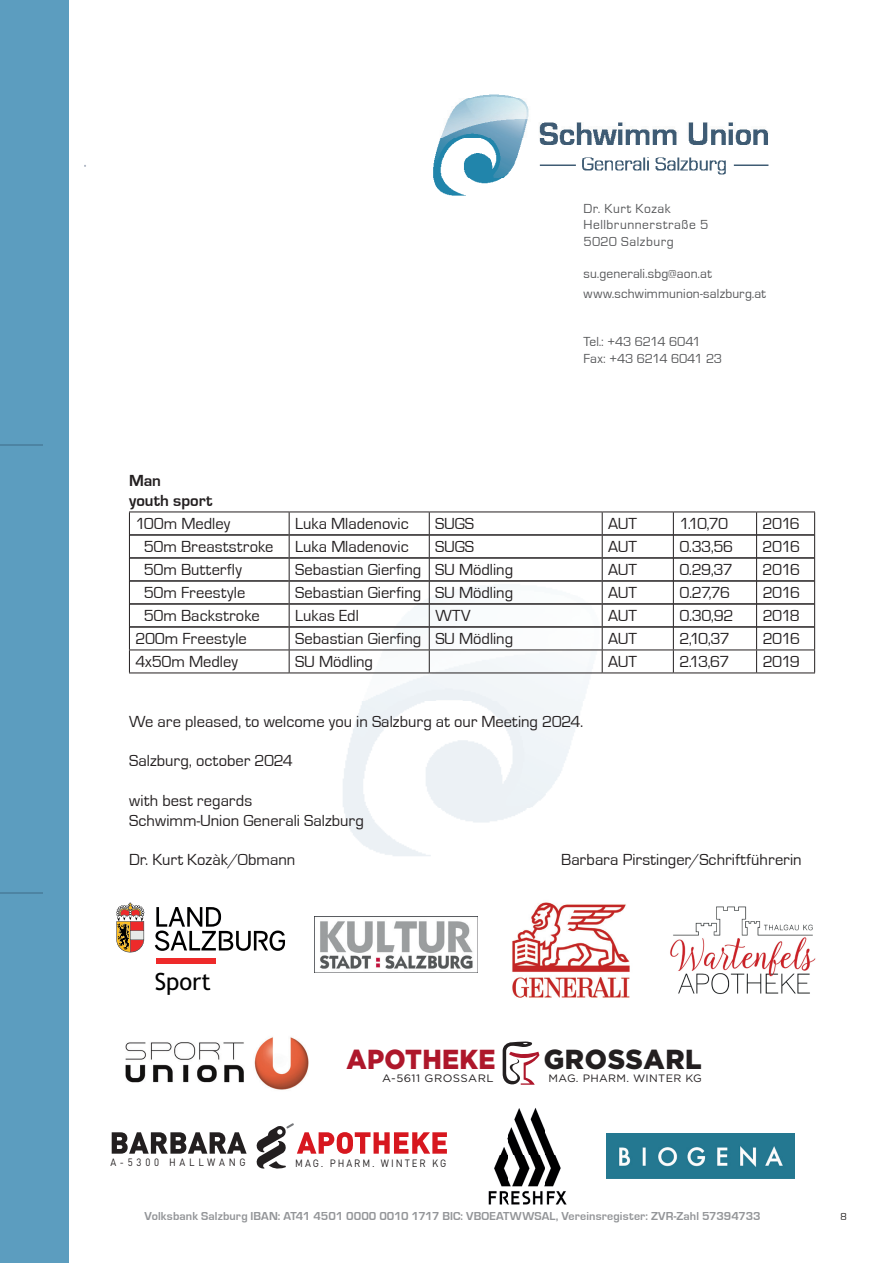
<style>
.page{position:relative;width:893px;height:1263px;background:#fff}
.page>*{position:absolute;margin:0;border:0;box-sizing:border-box;transform-origin:0 0}
.t1{font:900 27.45px "Gotham";letter-spacing:.01em;color:#ae172b;scale:.93 1}
.t2{font:900 27.45px "Gotham";letter-spacing:.025em;color:#231f20}
.t3{font:23.7px "Trebuchet MS";color:#000001}
.t4{font:16.5px/19.8px "Eurostile";color:#231f20}
.t5{font:700 16.5px/19.8px "Eurostile";color:#231f20}
.t6{font:16.5px "Eurostile";letter-spacing:.02em;color:#231f20}
.t7{font:13.5px/19.8px "Eurostile";letter-spacing:.015em;color:#57585a}
.t8{font:13.5px/16.2px "Eurostile";letter-spacing:.04em;color:#57585a}
.t9{font:13.5px/16.2px "Eurostile";letter-spacing:-.025em;color:#57585a}
.t10{font:700 12px "Eurostile";letter-spacing:.01em;color:#939598}
.t11{font:10.65px "Gotham";letter-spacing:.03em;color:#231f20}
.t12{font:10.65px "Gotham";letter-spacing:.03em;color:#231f20;scale:1.07 1}
.t13{font:10.5px "DIN";letter-spacing:.2em;color:#231f20;scale:.92 1}
.t14{font:10.5px "DIN";letter-spacing:.39em;color:#231f20;scale:.92 1}
.t15{font:10.5px "Eurostile";color:#231f20}
</style>
<div class="page">
<div style="left:0;top:0;width:68px;height:1263px;background:#5c9dbf"></div>
<hr style="left:0;top:444px;width:43px;height:2px;background:#4d84a3">
<hr style="left:0;top:892px;width:43px;height:1px;background:#4d84a3">
<img style="left:433px;top:94px;width:336px;height:102px">
<hr style="left:130px;top:534px;width:159px;height:2px;background:#231f20">
<hr style="left:290px;top:534px;width:139px;height:2px;background:#231f20">
<hr style="left:430px;top:534px;width:172px;height:2px;background:#231f20">
<hr style="left:603px;top:534px;width:70px;height:2px;background:#231f20">
<hr style="left:674px;top:534px;width:82px;height:2px;background:#231f20">
<hr style="left:757px;top:534px;width:57px;height:2px;background:#231f20">
<hr style="left:130px;top:557px;width:159px;height:2px;background:#231f20">
<hr style="left:290px;top:557px;width:139px;height:2px;background:#231f20">
<hr style="left:430px;top:557px;width:172px;height:2px;background:#231f20">
<hr style="left:603px;top:557px;width:70px;height:2px;background:#231f20">
<hr style="left:674px;top:557px;width:82px;height:2px;background:#231f20">
<hr style="left:757px;top:557px;width:57px;height:2px;background:#231f20">
<hr style="left:130px;top:580px;width:159px;height:2px;background:#231f20">
<hr style="left:290px;top:580px;width:139px;height:2px;background:#231f20">
<hr style="left:430px;top:580px;width:172px;height:2px;background:#231f20">
<hr style="left:603px;top:580px;width:70px;height:2px;background:#231f20">
<hr style="left:674px;top:580px;width:82px;height:2px;background:#231f20">
<hr style="left:757px;top:580px;width:57px;height:2px;background:#231f20">
<hr style="left:130px;top:603px;width:159px;height:2px;background:#231f20">
<hr style="left:290px;top:603px;width:139px;height:2px;background:#231f20">
<hr style="left:430px;top:603px;width:172px;height:2px;background:#231f20">
<hr style="left:603px;top:603px;width:70px;height:2px;background:#231f20">
<hr style="left:674px;top:603px;width:82px;height:2px;background:#231f20">
<hr style="left:757px;top:603px;width:57px;height:2px;background:#231f20">
<hr style="left:130px;top:626px;width:159px;height:2px;background:#231f20">
<hr style="left:290px;top:626px;width:139px;height:2px;background:#231f20">
<hr style="left:430px;top:626px;width:172px;height:2px;background:#231f20">
<hr style="left:603px;top:626px;width:70px;height:2px;background:#231f20">
<hr style="left:674px;top:626px;width:82px;height:2px;background:#231f20">
<hr style="left:757px;top:626px;width:57px;height:2px;background:#231f20">
<hr style="left:129px;top:512px;width:160px;height:1px;background:#231f20">
<hr style="left:289px;top:512px;width:140px;height:1px;background:#231f20">
<hr style="left:429px;top:512px;width:173px;height:1px;background:#231f20">
<hr style="left:602px;top:512px;width:71px;height:1px;background:#231f20">
<hr style="left:673px;top:512px;width:84px;height:1px;background:#231f20">
<hr style="left:757px;top:512px;width:58px;height:1px;background:#231f20">
<hr style="left:129px;top:649px;width:160px;height:1px;background:#231f20">
<svg style="left:129px;top:512px;width:1px;height:160px"></svg>
<hr style="left:289px;top:649px;width:140px;height:1px;background:#231f20">
<svg style="left:289px;top:512px;width:1px;height:160px"></svg>
<hr style="left:429px;top:649px;width:173px;height:1px;background:#231f20">
<svg style="left:429px;top:512px;width:1px;height:160px"></svg>
<hr style="left:602px;top:649px;width:71px;height:1px;background:#231f20">
<svg style="left:602px;top:512px;width:1px;height:160px"></svg>
<hr style="left:673px;top:649px;width:84px;height:1px;background:#231f20">
<svg style="left:673px;top:512px;width:1px;height:160px"></svg>
<hr style="left:757px;top:649px;width:58px;height:1px;background:#231f20">
<svg style="left:756px;top:512px;width:1px;height:160px"></svg>
<svg style="left:814px;top:512px;width:1px;height:160px"></svg>
<hr style="left:129px;top:672px;width:160px;height:1px;background:#231f20">
<hr style="left:289px;top:672px;width:140px;height:1px;background:#231f20">
<hr style="left:429px;top:672px;width:173px;height:1px;background:#231f20">
<hr style="left:602px;top:672px;width:71px;height:1px;background:#231f20">
<hr style="left:673px;top:672px;width:84px;height:1px;background:#231f20">
<hr style="left:757px;top:672px;width:58px;height:1px;background:#231f20">
<img style="left:315px;top:916px;width:162px;height:57px">
<svg style="left:116px;top:903px;width:28px;height:49px"></svg>
<div style="left:156px;top:958px;width:60px;height:5px;background:#ee2a2a"></div>
<svg style="left:155px;top:907px;width:130px;height:44px"></svg>
<img style="left:125px;top:1037px;width:184px;height:53px">
<img style="left:512px;top:902px;width:118px;height:96px">
<svg style="left:503px;top:1041px;width:36px;height:44px"></svg>
<svg style="left:112px;top:1132px;width:135px;height:22px"></svg>
<svg style="left:256px;top:1123px;width:191px;height:46px"></svg>
<img style="left:670px;top:906px;width:146px;height:88px">
<img style="left:488px;top:1108px;width:79px;height:97px">
<img style="left:606px;top:1133px;width:189px;height:45px">
<p class="t8" style="left:584px;top:201px;width:126px">Dr. Kurt Kozak<br>Hellbrunnerstraße 5<br>5020 Salzburg</p>
<p class="t7" style="left:584px;top:264px;width:184px">su.generali.sbg@aon.at www.schwimmunion-salzburg.at</p>
<p class="t9" style="left:584px;top:334px;width:140px">Tel.: +43 6214 6041<br>Fax: +43 6214 6041 23</p>
<p class="t5" style="left:129px;top:471px;width:85px">Man<br>youth sport</p>
<p class="t4" style="left:135px;top:514px;width:96px">100m Medley</p>
<p class="t4" style="left:295px;top:514px;width:115px">Luka Mladenovic</p>
<p class="t4" style="left:435px;top:514px;width:40px">SUGS</p>
<p class="t4" style="left:608px;top:514px;width:30px">AUT</p>
<p class="t4" style="left:679px;top:514px;width:51px">1.10,70</p>
<p class="t4" style="left:763px;top:514px;width:39px">2016</p>
<p class="t4" style="left:144px;top:537px;width:131px">50m Breaststroke</p>
<p class="t4" style="left:295px;top:537px;width:115px">Luka Mladenovic</p>
<p class="t4" style="left:435px;top:537px;width:40px">SUGS</p>
<p class="t4" style="left:608px;top:537px;width:30px">AUT</p>
<p class="t4" style="left:679px;top:537px;width:55px">0.33,56</p>
<p class="t4" style="left:763px;top:537px;width:39px">2016</p>
<p class="t6" style="left:144px;top:561px;width:100px">50m Butterfly</p>
<p class="t4" style="left:295px;top:560px;width:219px">Sebastian Gierfing SU Mödling</p>
<p class="t4" style="left:608px;top:560px;width:30px">AUT</p>
<p class="t4" style="left:679px;top:560px;width:55px">0.29,37</p>
<p class="t4" style="left:763px;top:560px;width:39px">2016</p>
<p class="t4" style="left:144px;top:583px;width:103px">50m Freestyle</p>
<p class="t4" style="left:295px;top:583px;width:219px">Sebastian Gierfing SU Mödling</p>
<p class="t4" style="left:608px;top:583px;width:30px">AUT</p>
<p class="t4" style="left:679px;top:583px;width:52px">0.27,76</p>
<p class="t4" style="left:763px;top:583px;width:39px">2016</p>
<p class="t4" style="left:144px;top:606px;width:118px">50m Backstroke</p>
<p class="t4" style="left:295px;top:606px;width:65px">Lukas Edl</p>
<p class="t4" style="left:435px;top:606px;width:37px">WTV</p>
<p class="t4" style="left:608px;top:606px;width:30px">AUT</p>
<p class="t4" style="left:679px;top:606px;width:56px">0.30,92</p>
<p class="t4" style="left:763px;top:606px;width:39px">2018</p>
<p class="t4" style="left:136px;top:629px;width:113px">200m Freestyle</p>
<p class="t4" style="left:295px;top:629px;width:219px">Sebastian Gierfing SU Mödling</p>
<p class="t4" style="left:608px;top:629px;width:30px">AUT</p>
<p class="t4" style="left:679px;top:629px;width:52px">2,10,37</p>
<p class="t4" style="left:763px;top:629px;width:39px">2016</p>
<p class="t4" style="left:136px;top:652px;width:104px">4x50m Medley</p>
<p class="t4" style="left:295px;top:652px;width:79px">SU Mödling</p>
<p class="t4" style="left:608px;top:652px;width:30px">AUT</p>
<p class="t4" style="left:679px;top:652px;width:52px">2.13,67</p>
<p class="t4" style="left:763px;top:652px;width:39px">2019</p>
<p class="t4" style="left:129px;top:712px;width:456px">We are pleased, to welcome you in Salzburg at our Meeting 2024.</p>
<p class="t4" style="left:129px;top:751px;width:165px">Salzburg, october 2024</p>
<p class="t4" style="left:129px;top:791px;width:236px">with best regards<br>Schwimm-Union Generali Salzburg</p>
<p class="t4" style="left:129px;top:850px;width:168px">Dr. Kurt Kozàk/Obmann</p>
<p class="t4" style="left:561px;top:850px;width:242px">Barbara Pirstinger/Schriftführerin</p>
<h2 class="t3" style="left:155px;top:968px;width:58px">Sport</h2>
<h1 class="t1" style="left:346px;top:1040px;width:162px">APOTHEKE</h1>
<h1 class="t2" style="left:544px;top:1040px;width:160px">GROSSARL</h1>
<p class="t12" style="left:382px;top:1071px;width:106px">A-5611 GROSSARL</p>
<p class="t11" style="left:548px;top:1071px;width:155px">MAG. PHARM. WINTER KG</p>
<p class="t14" style="left:110px;top:1156px;width:149px">A-5300 HALLWANG</p>
<p class="t13" style="left:295px;top:1156px;width:166px">MAG. PHARM. WINTER KG</p>
<p class="t10" style="left:145px;top:1210px;width:617px">Volksbank Salzburg IBAN: AT41 4501 0000 0010 1717 BIC: VBOEATWWSAL, Vereinsregister: ZVR-Zahl 57394733</p>
<p class="t15" style="left:840px;top:1211px;width:8px">8</p>
</div>
